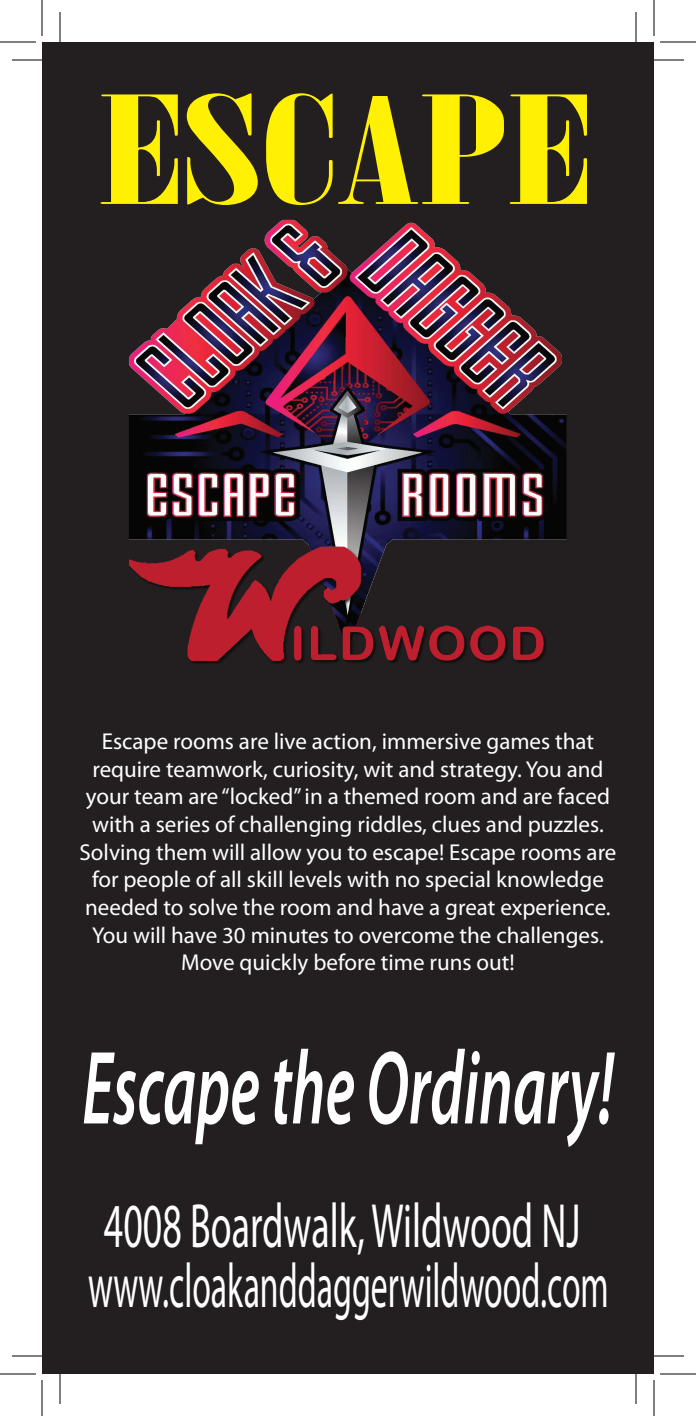
<style>
.page{position:relative;width:696px;height:1416px;background:#fff}
.page>*{position:absolute;margin:0;border:0;box-sizing:border-box;transform-origin:0 0}
.t1{font:149px "Onyx";color:#fff101;scale:1.82 1}
.t2{font:italic 600 105.2px "Myriad Pro";color:#fff;scale:.59 1}
.t3{font:62.8px "Myriad Pro";color:#fff;scale:.54 1}
.t4{font:62.8px "Myriad Pro";color:#fff;scale:.6 1}
.t5{font:23px/27.6px "Myriad Pro";color:#fff;text-align:center}
</style>
<div class="page">
<div style="left:42px;top:42px;width:612px;height:1332px;background:#231f20"></div>
<img style="left:129px;top:220px;width:438px;height:443px">
<hr style="left:12px;top:60px;width:30px;height:1px;background:#000">
<hr style="left:654px;top:60px;width:30px;height:1px;background:#000">
<hr style="left:12px;top:1356px;width:30px;height:1px;background:#000">
<hr style="left:654px;top:1356px;width:30px;height:1px;background:#000">
<hr style="left:60px;top:12px;width:1px;height:30px;background:#000">
<hr style="left:60px;top:1374px;width:1px;height:30px;background:#000">
<hr style="left:636px;top:12px;width:1px;height:30px;background:#000">
<hr style="left:636px;top:1374px;width:1px;height:30px;background:#000">
<hr style="left:0;top:42px;width:36px;height:1px;background:#000">
<hr style="left:660px;top:42px;width:36px;height:1px;background:#000">
<hr style="left:0;top:1374px;width:36px;height:1px;background:#000">
<hr style="left:660px;top:1374px;width:36px;height:1px;background:#000">
<hr style="left:42px;top:0;width:1px;height:36px;background:#000">
<hr style="left:42px;top:1380px;width:1px;height:36px;background:#000">
<hr style="left:654px;top:0;width:1px;height:36px;background:#000">
<hr style="left:654px;top:1380px;width:1px;height:36px;background:#000">
<h1 class="t1" style="left:100px;top:65px;width:272px">ESCAPE</h1>
<p class="t5" style="left:79px;top:727px;width:539px">Escape rooms are live action, immersive games that require teamwork, curiosity, wit and strategy. You and your team are “locked” in a themed room and are faced with a series of challenging riddles, clues and puzzles.<br>Solving them will allow you to escape! Escape rooms are for people of all skill levels with no special knowledge needed to solve the room and have a great experience.<br>You will have 30 minutes to overcome the challenges.<br>Move quickly before time runs out!</p>
<h2 class="t2" style="left:82px;top:1021px;width:902px">Escape the Ordinary!</h2>
<h3 class="t4" style="left:104px;top:1188px;width:796px">4008 Boardwalk, Wildwood NJ</h3>
<h3 class="t3" style="left:88px;top:1247px;width:966px">www.cloakanddaggerwildwood.com</h3>
</div>
